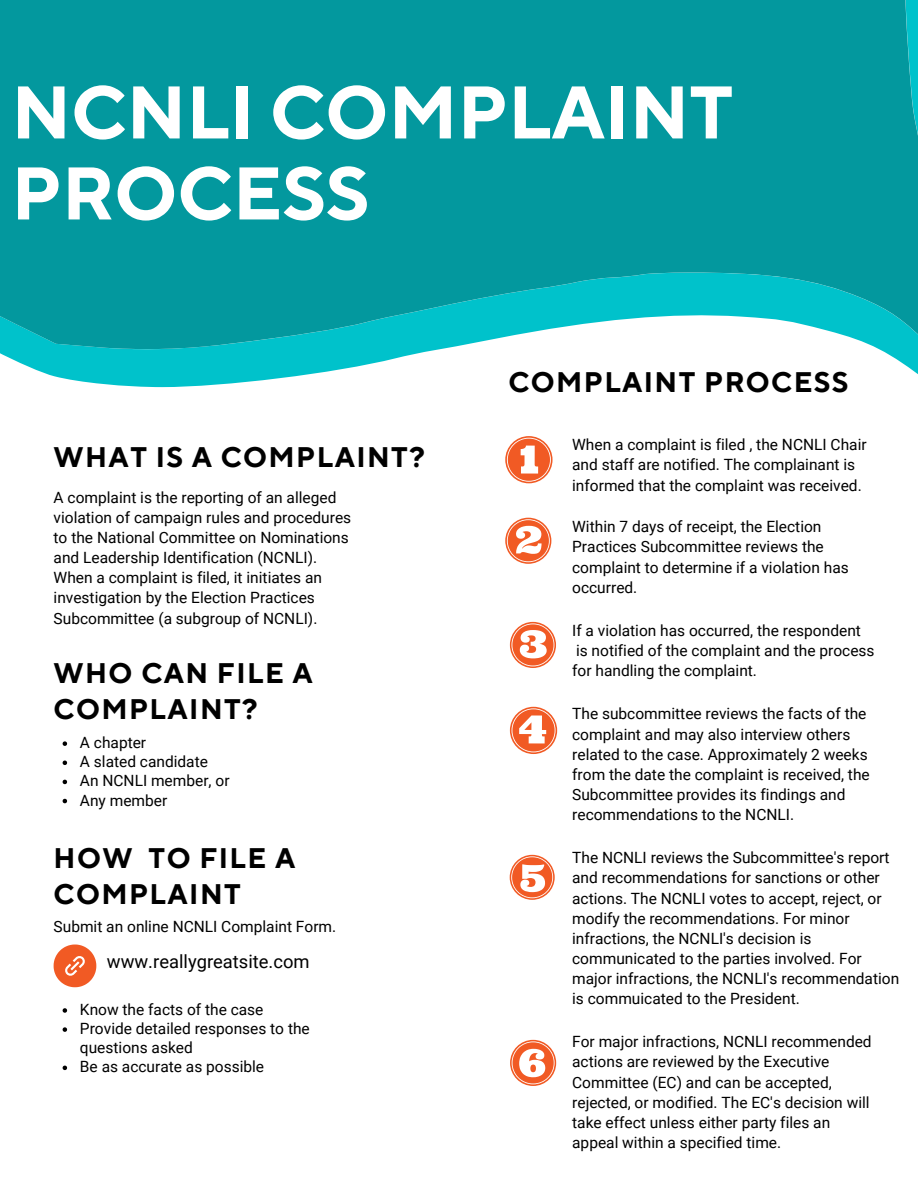
<style>
.page{position:relative;width:918px;height:1188px;background:#fff}
.page>*{position:absolute;margin:0;border:0;box-sizing:border-box;transform-origin:0 0}
.t1{font:700 74.25px/81px "TT Norms Pro";color:#fff}
.t2{font:700 28.2px/36px "TT Norms Pro";letter-spacing:.05em;color:#000}
.t3{font:18.3px "Roboto";color:#000}
.t4{font:15.45px/20.1px "Roboto";color:#000}
</style>
<div class="page">
<svg style="left:34px;top:369px;width:884px;height:19px"></svg>
<svg style="left:0;top:0;width:918px;height:369px;background:#11a2a8"></svg>
<svg style="left:54px;top:945px;width:42px;height:42px"></svg>
<svg style="left:505px;top:436px;width:48px;height:47px"></svg>
<svg style="left:505px;top:518px;width:46px;height:46px"></svg>
<svg style="left:510px;top:622px;width:46px;height:46px"></svg>
<svg style="left:510px;top:707px;width:47px;height:47px"></svg>
<svg style="left:510px;top:855px;width:45px;height:45px"></svg>
<svg style="left:510px;top:1040px;width:46px;height:46px"></svg>
<svg style="left:63px;top:741px;width:4px;height:5px"></svg>
<svg style="left:63px;top:761px;width:4px;height:4px"></svg>
<svg style="left:63px;top:780px;width:4px;height:4px"></svg>
<svg style="left:63px;top:799px;width:4px;height:4px"></svg>
<svg style="left:63px;top:1008px;width:4px;height:5px"></svg>
<svg style="left:63px;top:1027px;width:4px;height:5px"></svg>
<svg style="left:63px;top:1066px;width:4px;height:4px"></svg>
<h1 class="t1" style="left:11px;top:75px;width:723px">NCNLI COMPLAINT<br>PROCESS</h1>
<h2 class="t2" style="left:54px;top:440px;width:373px">WHAT IS A COMPLAINT?</h2>
<p class="t4" style="left:54px;top:488px;width:299px">A complaint is the reporting of an alleged violation of campaign rules and procedures to the National Committee on Nominations and Leadership Identification (NCNLI).<br>When a complaint is filed, it initiates an investigation by the Election Practices Subcommittee (a subgroup of NCNLI).</p>
<h2 class="t2" style="left:54px;top:657px;width:261px">WHO CAN FILE A<br>COMPLAINT?</h2>
<p class="t4" style="left:80px;top:733px;width:151px;line-height:19.2px">A chapter<br>A slated candidate<br>An NCNLI member, or<br>Any member</p>
<h2 class="t2" style="left:54px;top:841px;width:243px">HOW TO FILE A<br>COMPLAINT</h2>
<p class="t4" style="left:54px;top:917px;width:284px">Submit an online NCNLI Complaint Form.</p>
<p class="t3" style="left:107px;top:951px;width:204px">www.reallygreatsite.com</p>
<p class="t4" style="left:80px;top:1000px;width:231px;line-height:19.2px">Know the facts of the case<br>Provide detailed responses to the questions asked<br>Be as accurate as possible</p>
<h2 class="t2" style="left:508px;top:365px;width:341px">COMPLAINT PROCESS</h2>
<p class="t4" style="left:572px;top:435px;width:296px">When a complaint is filed , the NCNLI Chair and staff are notified. The complainant is informed that the complaint was received.</p>
<p class="t4" style="left:572px;top:517px;width:278px">Within 7 days of receipt, the Election<br>Practices Subcommittee reviews the complaint to determine if a violation has occurred.</p>
<p class="t4" style="left:572px;top:621px;width:304px">If a violation has occurred, the respondent is notified of the complaint and the process for handling the complaint.</p>
<p class="t4" style="left:572px;top:704px;width:299px">The subcommittee reviews the facts of the complaint and may also interview others related to the case. Approximately 2 weeks from the date the complaint is received, the Subcommittee provides its findings and recommendations to the NCNLI.</p>
<p class="t4" style="left:572px;top:848px;width:329px">The NCNLI reviews the Subcommittee's report and recommendations for sanctions or other actions. The NCNLI votes to accept, reject, or modify the recommendations. For minor infractions, the NCNLI's decision is communicated to the parties involved. For major infractions, the NCNLI's recommendation is commuicated to the President.</p>
<p class="t4" style="left:572px;top:1032px;width:301px">For major infractions, NCNLI recommended actions are reviewed by the Executive Committee (EC) and can be accepted, rejected, or modified. The EC's decision will take effect unless either party files an appeal within a specified time.</p>
</div>
